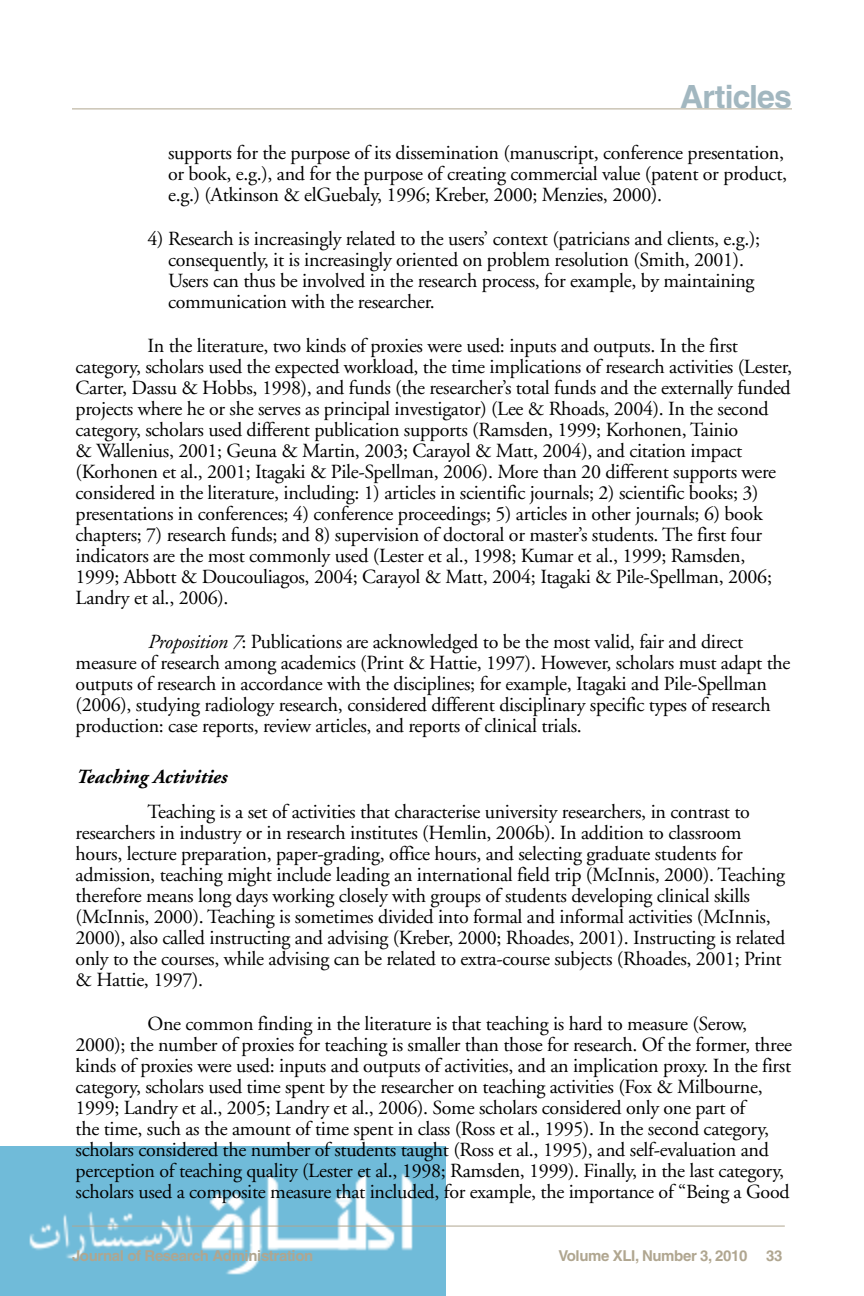
<style>
.page{position:relative;width:864px;height:1296px;background:#fff}
.page>*{position:absolute;margin:0;border:0;box-sizing:border-box;transform-origin:0 0}
.t1{font:700 32px "Helvetica";letter-spacing:-.025em;color:#a2b7c0}
.t2{font:20px/21px "Adobe Garamond";letter-spacing:-.015em;color:#000}
.t3{font:italic 700 20px "Adobe Garamond";color:#000}
.t4{font:700 15px "Helvetica";letter-spacing:-.025em;color:#b0a690}
.s1{font-style:italic}
</style>
<div class="page">
<img style="left:0;top:1146px;width:446px;height:150px">
<hr style="left:72px;top:108px;width:720px;height:1px;background:#b0a690">
<hr style="left:72px;top:1226px;width:713px;height:1px;background:#b0a690">
<h1 class="t1" style="left:680px;top:78px;width:113px">Articles</h1>
<p class="t2" style="left:168px;top:142px;width:621px">supports for the purpose of its dissemination (manuscript, conference presentation, or book, e.g.), and for the purpose of creating commercial value (patent or product, e.g.) (Atkinson &amp; elGuebaly, 1996; Kreber, 2000; Menzies, 2000).</p>
<p class="t2" style="left:168px;top:228px;width:594px;text-indent:-20px">4) Research is increasingly related to the users’ context (patricians and clients, e.g.); consequently, it is increasingly oriented on problem resolution (Smith, 2001).<br>Users can thus be involved in the research process, for example, by maintaining communication with the researcher.</p>
<p class="t2" style="left:76px;top:335px;width:718px;text-indent:72px">In the literature, two kinds of proxies were used: inputs and outputs. In the first category, scholars used the expected workload, the time implications of research activities (Lester, Carter, Dassu &amp; Hobbs, 1998), and funds (the researcher’s total funds and the externally funded projects where he or she serves as principal investigator) (Lee &amp; Rhoads, 2004). In the second category, scholars used different publication supports (Ramsden, 1999; Korhonen, Tainio<br>&amp; Wallenius, 2001; Geuna &amp; Martin, 2003; Carayol &amp; Matt, 2004), and citation impact (Korhonen et al., 2001; Itagaki &amp; Pile-Spellman, 2006). More than 20 different supports were considered in the literature, including: 1) articles in scientific journals; 2) scientific books; 3) presentations in conferences; 4) conference proceedings; 5) articles in other journals; 6) book chapters; 7) research funds; and 8) supervision of doctoral or master’s students. The first four indicators are the most commonly used (Lester et al., 1998; Kumar et al., 1999; Ramsden, 1999; Abbott &amp; Doucouliagos, 2004; Carayol &amp; Matt, 2004; Itagaki &amp; Pile-Spellman, 2006; Landry et al., 2006).</p>
<p class="t2" style="left:76px;top:631px;width:716px;text-indent:72px"><span class="s1">Proposition 7</span>: Publications are acknowledged to be the most valid, fair and direct measure of research among academics (Print &amp; Hattie, 1997). However, scholars must adapt the outputs of research in accordance with the disciplines; for example, Itagaki and Pile-Spellman (2006), studying radiology research, considered different disciplinary specific types of research production: case reports, review articles, and reports of clinical trials.</p>
<p class="t3" style="left:76px;top:766px;width:153px">Teaching Activities</p>
<p class="t2" style="left:76px;top:802px;width:711px;text-indent:72px">Teaching is a set of activities that characterise university researchers, in contrast to researchers in industry or in research institutes (Hemlin, 2006b). In addition to classroom hours, lecture preparation, paper-grading, office hours, and selecting graduate students for admission, teaching might include leading an international field trip (McInnis, 2000). Teaching therefore means long days working closely with groups of students developing clinical skills (McInnis, 2000). Teaching is sometimes divided into formal and informal activities (McInnis, 2000), also called instructing and advising (Kreber, 2000; Rhoades, 2001). Instructing is related only to the courses, while advising can be related to extra-course subjects (Rhoades, 2001; Print &amp; Hattie, 1997).</p>
<p class="t2" style="left:76px;top:1014px;width:718px;text-indent:72px">One common finding in the literature is that teaching is hard to measure (Serow, 2000); the number of proxies for teaching is smaller than those for research. Of the former, three kinds of proxies were used: inputs and outputs of activities, and an implication proxy. In the first category, scholars used time spent by the researcher on teaching activities (Fox &amp; Milbourne, 1999; Landry et al., 2005; Landry et al., 2006). Some scholars considered only one part of<br>the time, such as the amount of time spent in class (Ross et al., 1995). In the second category, scholars considered the number of students taught (Ross et al., 1995), and self-evaluation and perception of teaching quality (Lester et al., 1998; Ramsden, 1999). Finally, in the last category, scholars used a composite measure that included, for example, the importance of “Being a Good</p>
<p class="t4" style="left:72px;top:1246px;width:243px">Journal of Research Administration</p>
<p class="t4" style="left:558px;top:1246px;width:225px">Volume XLI, Number 3, 2010 33</p>
</div>
